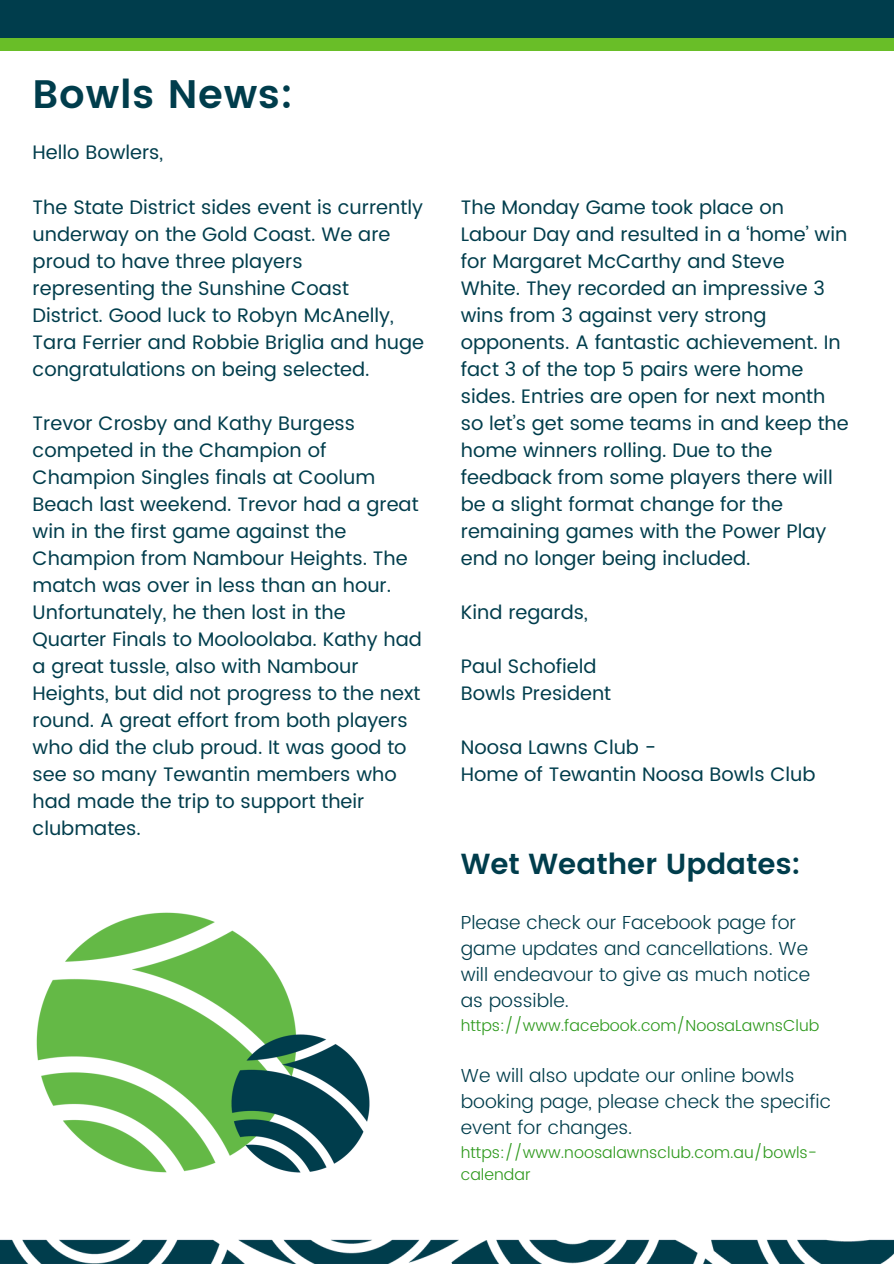
<style>
.page{position:relative;width:894px;height:1264px;background:#fff}
.page>*{position:absolute;margin:0;border:0;box-sizing:border-box;transform-origin:0 0}
.t1{font:600 39.75px "Poppins";letter-spacing:.02em;color:#003d4c}
.t2{font:600 28.95px "Poppins";color:#003d4c}
.t3{font:19.5px/27px "Poppins";color:#003d4c}
.t4{font:300 18.9px/26.1px "Poppins";color:#003d4c}
.t5{font:300 15.9px/21.8px "Poppins";color:#2e991d}
</style>
<div class="page">
<div style="left:0;top:0;width:893px;height:51px;background:#69be28"></div>
<div style="left:0;top:0;width:893px;height:38px;background:#003d4c"></div>
<img style="left:0;top:1239px;width:893px;height:24px">
<img style="left:36px;top:912px;width:260px;height:261px">
<img style="left:229px;top:1032px;width:141px;height:141px">
<p class="t1" style="left:33px;top:71px;width:262px">Bowls News:</p>
<p class="t3" style="left:33px;top:139px;width:132px">Hello Bowlers,</p>
<p class="t3" style="left:33px;top:193px;width:393px">The State District sides event is currently underway on the Gold Coast. We are proud to have three players representing the Sunshine Coast District. Good luck to Robyn McAnelly, Tara Ferrier and Robbie Briglia and huge congratulations on being selected.</p>
<p class="t3" style="left:33px;top:409px;width:390px">Trevor Crosby and Kathy Burgess competed in the Champion of Champion Singles finals at Coolum Beach last weekend. Trevor had a great win in the first game against the Champion from Nambour Heights. The match was over in less than an hour.<br>Unfortunately, he then lost in the Quarter Finals to Mooloolaba. Kathy had a great tussle, also with Nambour Heights, but did not progress to the next round. A great effort from both players who did the club proud. It was good to see so many Tewantin members who had made the trip to support their clubmates.</p>
<p class="t3" style="left:460px;top:193px;width:389px">The Monday Game took place on Labour Day and resulted in a ‘home’ win for Margaret McCarthy and Steve White. They recorded an impressive 3 wins from 3 against very strong opponents. A fantastic achievement. In fact 3 of the top 5 pairs were home sides. Entries are open for next month so let’s get some teams in and keep the home winners rolling. Due to the feedback from some players there will be a slight format change for the remaining games with the Power Play end no longer being included.</p>
<p class="t3" style="left:460px;top:598px;width:128px">Kind regards,</p>
<p class="t3" style="left:460px;top:652px;width:137px">Paul Schofield</p>
<h2 class="t3" style="left:460px;top:679px;width:152px">Bowls President</h2>
<p class="t3" style="left:460px;top:733px;width:197px">Noosa Lawns Club -</p>
<p class="t3" style="left:460px;top:760px;width:356px">Home of Tewantin Noosa Bowls Club</p>
<p class="t2" style="left:460px;top:846px;width:341px">Wet Weather Updates:</p>
<p class="t4" style="left:460px;top:909px;width:351px">Please check our Facebook page for game updates and cancellations. We will endeavour to give as much notice as possible.</p>
<p class="t5" style="left:460px;top:1015px;width:360px">https://www.facebook.com/NoosaLawnsClub</p>
<p class="t4" style="left:460px;top:1061px;width:371px">We will also update our online bowls booking page, please check the specific event for changes.</p>
<p class="t5" style="left:460px;top:1141px;width:358px">https://www.noosalawnsclub.com.au/bowls&shy;calendar</p>
</div>
